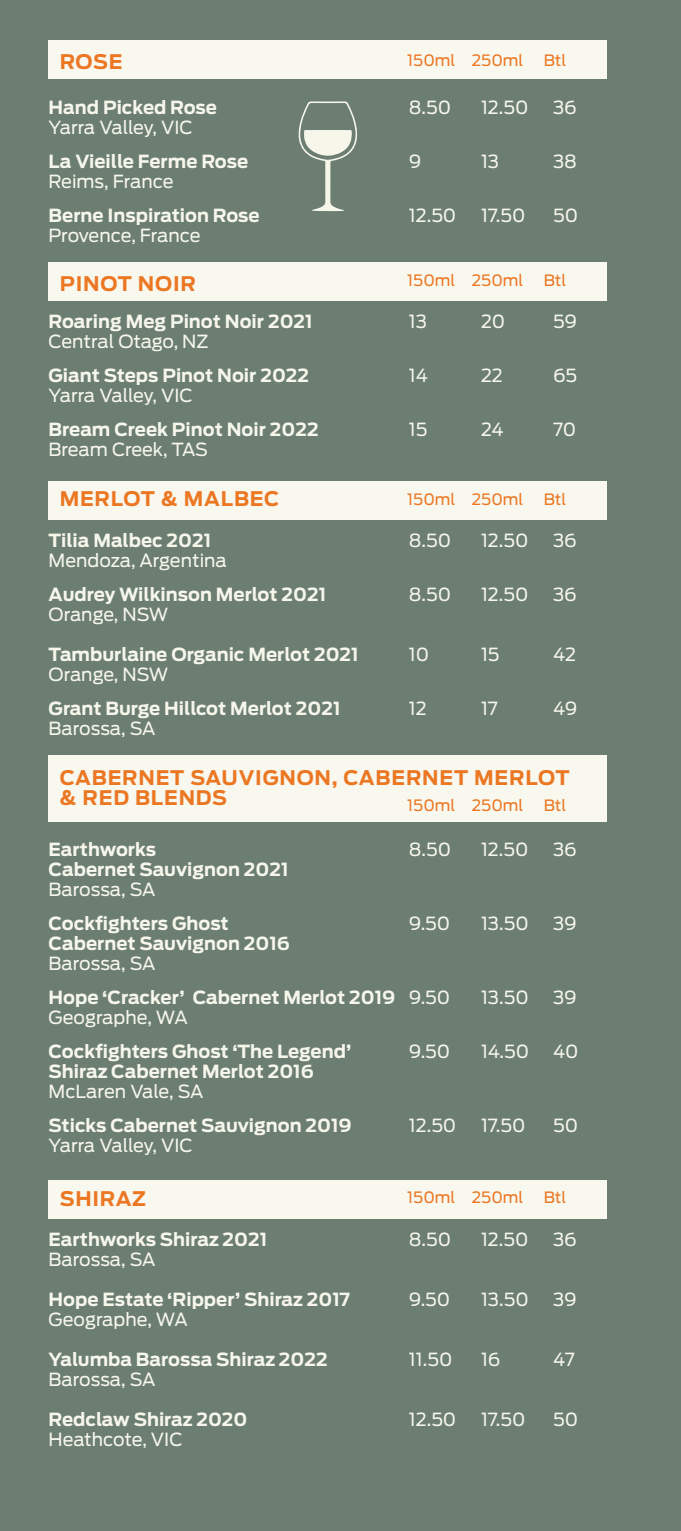
<style>
.page{position:relative;width:681px;height:1531px;background:#fff}
.page>*{position:absolute;margin:0;border:0;box-sizing:border-box;transform-origin:0 0}
.t1{font:700 20px/20px "Antenna";letter-spacing:.04em;color:#ec7723}
.t2{font:700 18px/20px "Antenna";color:#f6f6eb}
.t3{font:18px "Antenna";color:#f6f6eb}
.t4{font:15.6px "Antenna";color:#ec7723}
.s1{font-weight:400}
</style>
<div class="page">
<div style="left:0;top:0;width:680px;height:1531px;background:#6c7d72"></div>
<div style="left:48px;top:41px;width:559px;height:38px;background:#f8f8ef"></div>
<div style="left:48px;top:263px;width:559px;height:38px;background:#f8f8ef"></div>
<div style="left:48px;top:481px;width:559px;height:38px;background:#f8f8ef"></div>
<div style="left:48px;top:1180px;width:559px;height:39px;background:#f8f8ef"></div>
<div style="left:48px;top:755px;width:559px;height:66px;background:#f8f8ef"></div>
<svg style="left:298px;top:101px;width:59px;height:110px"></svg>
<p class="t1" style="left:60px;top:52px;width:64px">ROSE</p>
<p class="t4" style="left:407px;top:51px;width:49px">150ml</p>
<p class="t4" style="left:471px;top:51px;width:53px">250ml</p>
<p class="t4" style="left:543px;top:51px;width:24px">Btl</p>
<p class="t2" style="left:49px;top:97px;width:170px">Hand Picked Rose</p>
<p class="t3" style="left:409px;top:96px;width:44px">8.50</p>
<p class="t3" style="left:481px;top:96px;width:49px">12.50</p>
<p class="t3" style="left:553px;top:96px;width:25px">36</p>
<p class="t3" style="left:49px;top:116px;width:145px">Yarra Valley, VIC</p>
<p class="t2" style="left:49px;top:151px;width:201px">La Vieille Ferme Rose</p>
<p class="t3" style="left:409px;top:150px;width:14px">9</p>
<p class="t3" style="left:481px;top:150px;width:20px">13</p>
<p class="t3" style="left:553px;top:150px;width:25px">38</p>
<p class="t3" style="left:49px;top:170px;width:126px">Reims, France</p>
<p class="t2" style="left:49px;top:205px;width:212px">Berne Inspiration Rose</p>
<p class="t3" style="left:409px;top:204px;width:49px">12.50</p>
<p class="t3" style="left:481px;top:204px;width:46px">17.50</p>
<p class="t3" style="left:553px;top:204px;width:26px">50</p>
<p class="t3" style="left:49px;top:224px;width:153px">Provence, France</p>
<p class="t1" style="left:60px;top:274px;width:138px">PINOT NOIR</p>
<p class="t4" style="left:407px;top:271px;width:49px">150ml</p>
<p class="t4" style="left:471px;top:271px;width:53px">250ml</p>
<p class="t4" style="left:543px;top:271px;width:24px">Btl</p>
<p class="t2" style="left:49px;top:312px;width:265px">Roaring Meg Pinot Noir 2021</p>
<p class="t3" style="left:409px;top:311px;width:20px">13</p>
<p class="t3" style="left:481px;top:311px;width:26px">20</p>
<p class="t3" style="left:553px;top:311px;width:25px">59</p>
<p class="t3" style="left:49px;top:331px;width:161px">Central Otago, NZ</p>
<p class="t2" style="left:49px;top:366px;width:262px">Giant Steps Pinot Noir 2022</p>
<p class="t3" style="left:409px;top:365px;width:20px">14</p>
<p class="t3" style="left:481px;top:365px;width:23px">22</p>
<p class="t3" style="left:553px;top:365px;width:26px">65</p>
<p class="t3" style="left:49px;top:385px;width:145px">Yarra Valley, VIC</p>
<p class="t2" style="left:49px;top:420px;width:271px">Bream Creek Pinot Noir 2022</p>
<p class="t3" style="left:409px;top:419px;width:20px">15</p>
<p class="t3" style="left:481px;top:419px;width:24px">24</p>
<p class="t3" style="left:553px;top:419px;width:25px">70</p>
<p class="t3" style="left:49px;top:439px;width:161px">Bream Creek, TAS</p>
<p class="t1" style="left:60px;top:489px;width:221px">MERLOT &amp; MALBEC</p>
<p class="t4" style="left:407px;top:490px;width:49px">150ml</p>
<p class="t4" style="left:471px;top:490px;width:53px">250ml</p>
<p class="t4" style="left:543px;top:490px;width:24px">Btl</p>
<p class="t2" style="left:49px;top:530px;width:164px">Tilia Malbec 2021</p>
<p class="t3" style="left:409px;top:529px;width:44px">8.50</p>
<p class="t3" style="left:481px;top:529px;width:49px">12.50</p>
<p class="t3" style="left:553px;top:529px;width:25px">36</p>
<p class="t3" style="left:49px;top:549px;width:180px">Mendoza, Argentina</p>
<p class="t2" style="left:49px;top:584px;width:279px">Audrey Wilkinson Merlot 2021</p>
<p class="t3" style="left:409px;top:583px;width:44px">8.50</p>
<p class="t3" style="left:481px;top:583px;width:49px">12.50</p>
<p class="t3" style="left:553px;top:583px;width:25px">36</p>
<p class="t3" style="left:49px;top:603px;width:121px">Orange, NSW</p>
<p class="t2" style="left:49px;top:644px;width:311px">Tamburlaine Organic Merlot 2021</p>
<p class="t3" style="left:409px;top:643px;width:22px">10</p>
<p class="t3" style="left:481px;top:643px;width:20px">15</p>
<p class="t3" style="left:553px;top:643px;width:24px">42</p>
<p class="t3" style="left:49px;top:663px;width:121px">Orange, NSW</p>
<p class="t2" style="left:49px;top:698px;width:293px">Grant Burge Hillcot Merlot 2021</p>
<p class="t3" style="left:409px;top:697px;width:19px">12</p>
<p class="t3" style="left:481px;top:697px;width:18px">17</p>
<p class="t3" style="left:553px;top:697px;width:26px">49</p>
<p class="t3" style="left:49px;top:717px;width:108px">Barossa, SA</p>
<p class="t1" style="left:60px;top:768px;width:511px">CABERNET SAUVIGNON, CABERNET MERLOT &amp; RED BLENDS</p>
<p class="t4" style="left:407px;top:796px;width:49px">150ml</p>
<p class="t4" style="left:471px;top:796px;width:53px">250ml</p>
<p class="t4" style="left:543px;top:796px;width:24px">Btl</p>
<p class="t2" style="left:49px;top:840px;width:109px">Earthworks</p>
<p class="t3" style="left:409px;top:839px;width:44px">8.50</p>
<p class="t3" style="left:481px;top:839px;width:49px">12.50</p>
<p class="t3" style="left:553px;top:839px;width:25px">36</p>
<p class="t2" style="left:49px;top:860px;width:241px">Cabernet Sauvignon 2021<br><span class="s1">Barossa, SA</span></p>
<p class="t2" style="left:49px;top:914px;width:181px">Cockfighters Ghost</p>
<p class="t3" style="left:409px;top:913px;width:43px">9.50</p>
<p class="t3" style="left:481px;top:913px;width:49px">13.50</p>
<p class="t3" style="left:553px;top:913px;width:25px">39</p>
<p class="t2" style="left:49px;top:934px;width:243px">Cabernet Sauvignon 2016<br><span class="s1">Barossa, SA</span></p>
<p class="t2" style="left:49px;top:988px;width:403px">Hope ‘Cracker’ Cabernet Merlot 2019 <span class="s1">9.50</span></p>
<p class="t3" style="left:481px;top:987px;width:49px">13.50</p>
<p class="t3" style="left:553px;top:987px;width:25px">39</p>
<p class="t3" style="left:49px;top:1007px;width:141px">Geographe, WA</p>
<p class="t2" style="left:49px;top:1042px;width:304px">Cockfighters Ghost ‘The Legend’</p>
<p class="t3" style="left:409px;top:1041px;width:43px">9.50</p>
<p class="t3" style="left:481px;top:1041px;width:50px">14.50</p>
<p class="t3" style="left:553px;top:1041px;width:27px">40</p>
<p class="t2" style="left:49px;top:1062px;width:267px">Shiraz Cabernet Merlot 2016<br><span class="s1">McLaren Vale, SA</span></p>
<p class="t2" style="left:49px;top:1116px;width:304px">Sticks Cabernet Sauvignon 2019</p>
<p class="t3" style="left:409px;top:1115px;width:49px">12.50</p>
<p class="t3" style="left:481px;top:1115px;width:46px">17.50</p>
<p class="t3" style="left:553px;top:1115px;width:26px">50</p>
<p class="t3" style="left:49px;top:1135px;width:145px">Yarra Valley, VIC</p>
<p class="t1" style="left:60px;top:1189px;width:88px">SHIRAZ</p>
<p class="t4" style="left:407px;top:1188px;width:49px">150ml</p>
<p class="t4" style="left:471px;top:1188px;width:53px">250ml</p>
<p class="t4" style="left:543px;top:1188px;width:24px">Btl</p>
<p class="t2" style="left:49px;top:1229px;width:220px">Earthworks Shiraz 2021</p>
<p class="t3" style="left:409px;top:1228px;width:44px">8.50</p>
<p class="t3" style="left:481px;top:1228px;width:49px">12.50</p>
<p class="t3" style="left:553px;top:1228px;width:25px">36</p>
<p class="t3" style="left:49px;top:1248px;width:108px">Barossa, SA</p>
<p class="t2" style="left:49px;top:1289px;width:303px">Hope Estate ‘Ripper’ Shiraz 2017</p>
<p class="t3" style="left:409px;top:1288px;width:43px">9.50</p>
<p class="t3" style="left:481px;top:1288px;width:49px">13.50</p>
<p class="t3" style="left:553px;top:1288px;width:25px">39</p>
<p class="t3" style="left:49px;top:1308px;width:141px">Geographe, WA</p>
<p class="t2" style="left:49px;top:1349px;width:280px">Yalumba Barossa Shiraz 2022</p>
<p class="t3" style="left:409px;top:1348px;width:45px">11.50</p>
<p class="t3" style="left:481px;top:1348px;width:21px">16</p>
<p class="t3" style="left:553px;top:1348px;width:23px">47</p>
<p class="t3" style="left:49px;top:1368px;width:108px">Barossa, SA</p>
<p class="t2" style="left:49px;top:1409px;width:200px">Redclaw Shiraz 2020</p>
<p class="t3" style="left:409px;top:1408px;width:49px">12.50</p>
<p class="t3" style="left:481px;top:1408px;width:46px">17.50</p>
<p class="t3" style="left:553px;top:1408px;width:26px">50</p>
<p class="t3" style="left:49px;top:1428px;width:135px">Heathcote, VIC</p>
</div>
